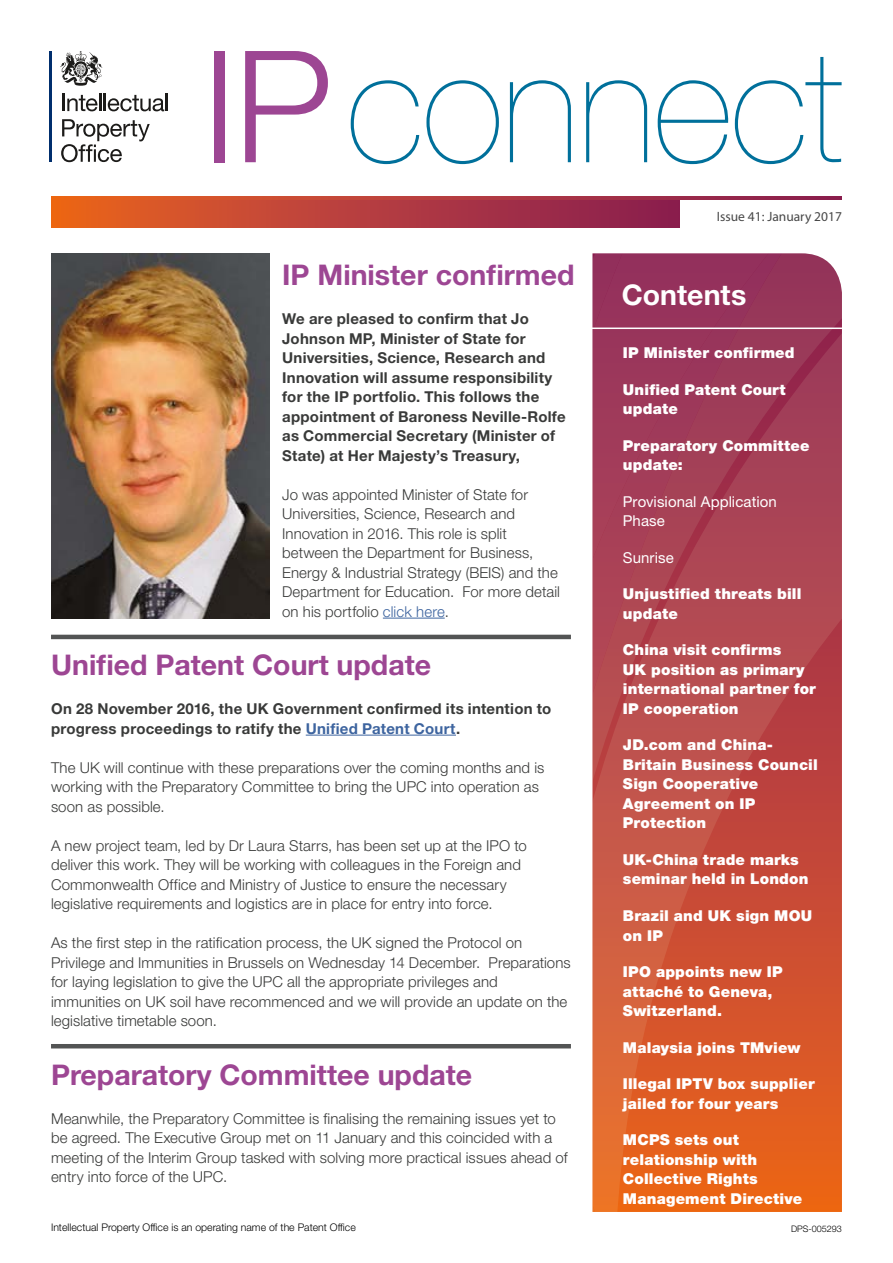
<style>
.page{position:relative;width:893px;height:1263px;background:#fff}
.page>*{position:absolute;margin:0;border:0;box-sizing:border-box;transform-origin:0 0}
.Heading_2{font:700 28.5px "Helvetica Neue LT Std";color:#9d4693}
.Content_Headings{font:700 28.5px "Helvetica Neue LT Std";color:#fff}
.Bullets{font:300 15px/19.5px "Helvetica Neue LT Std";letter-spacing:.005em;color:#393a39}
.Contents_Heading{font:900 15px/19.5px "Helvetica Neue LT Std";letter-spacing:.01em;color:#fff}
.Body{font:700 15px/19.5px "Helvetica Neue LT Std";letter-spacing:.015em;color:#393a39}
.Contents_Heading-2{font:15px/19.5px "Helvetica Neue LT Std";letter-spacing:.005em;color:#fff}
.t1{font:13.5px "Myriad Pro";color:#474747}
.t2{font:300 10.5px "Helvetica Neue LT Std";color:#000}
.t3{font:300 9px "Helvetica Neue LT Std";color:#000}
.s1{color:#3d649f}
</style>
<div class="page">
<svg style="left:678px;top:253px;width:164px;height:959px;background:#c04b3d"></svg>
<svg style="left:592px;top:253px;width:169px;height:852px;background:#b6494c"></svg>
<svg style="left:592px;top:1058px;width:86px;height:154px;background:#e46625"></svg>
<div style="left:214px;top:51px;width:11px;height:111px;background:#9d4693"></div>
<svg style="left:245px;top:51px;width:83px;height:111px"></svg>
<svg style="left:351px;top:80px;width:68px;height:84px"></svg>
<svg style="left:426px;top:80px;width:73px;height:84px"></svg>
<svg style="left:510px;top:80px;width:61px;height:82px"></svg>
<svg style="left:586px;top:80px;width:61px;height:82px"></svg>
<svg style="left:658px;top:80px;width:71px;height:84px"></svg>
<svg style="left:735px;top:57px;width:107px;height:107px"></svg>
<div style="left:51px;top:198px;width:629px;height:29px;background:linear-gradient(to right,#ea6320,#861b55)"></div>
<svg style="left:51px;top:197px;width:791px;height:2px;background:#b73f3a"></svg>
<hr style="left:592px;top:328px;width:250px;height:1px;background:#fff">
<hr style="left:383px;top:618px;width:62px;height:1px;background:#3d649f">
<hr style="left:51px;top:635px;width:520px;height:4px;background:#535454">
<img style="left:51px;top:253px;width:218px;height:366px">
<hr style="left:50px;top:51px;width:2px;height:111px;background:#002e6d">
<svg style="left:62px;top:94px;width:106px;height:17px"></svg>
<svg style="left:61px;top:119px;width:89px;height:43px"></svg>
<svg style="left:60px;top:51px;width:43px;height:35px"></svg>
<hr style="left:306px;top:735px;width:150px;height:1px;background:#3d649f">
<hr style="left:51px;top:1044px;width:520px;height:4px;background:#535454">
<p class="Heading_2" style="left:282px;top:257px;width:294px">IP Minister confirmed</p>
<p class="Body" style="left:282px;top:309px;width:285px">We are pleased to confirm that Jo Johnson MP, Minister of State for Universities, Science, Research and Innovation will assume responsibility for the IP portfolio. This follows the appointment of Baroness Neville-Rolfe as Commercial Secretary (Minister of State) at Her Majesty’s Treasury,</p>
<p class="Bullets" style="left:282px;top:484px;width:279px">Jo was appointed Minister of State for Universities, Science, Research and Innovation in 2016. This role is split between the Department for Business, Energy &amp; Industrial Strategy (BEIS) and the Department for Education. For more detail on his portfolio <span class="s1">click here</span>.</p>
<p class="Heading_2" style="left:51px;top:647px;width:382px">Unified Patent Court update</p>
<p class="Body" style="left:51px;top:699px;width:502px">On 28 November 2016, the UK Government confirmed its intention to progress proceedings to ratify the <span class="s1">Unified Patent Court</span>.</p>
<p class="Bullets" style="left:51px;top:757px;width:495px">The UK will continue with these preparations over the coming months and is working with the Preparatory Committee to bring the UPC into operation as soon as possible.</p>
<p class="Bullets" style="left:51px;top:835px;width:477px">A new project team, led by Dr Laura Starrs, has been set up at the IPO to deliver this work. They will be working with colleagues in the Foreign and Commonwealth Office and Ministry of Justice to ensure the necessary legislative requirements and logistics are in place for entry into force.</p>
<p class="Bullets" style="left:51px;top:933px;width:521px">As the first step in the ratification process, the UK signed the Protocol on Privilege and Immunities in Brussels on Wednesday 14 December. Preparations for laying legislation to give the UPC all the appropriate privileges and immunities on UK soil have recommenced and we will provide an update on the legislative timetable soon.</p>
<p class="Heading_2" style="left:51px;top:1057px;width:423px">Preparatory Committee update</p>
<p class="Bullets" style="left:51px;top:1108px;width:518px">Meanwhile, the Preparatory Committee is finalising the remaining issues yet to be agreed. The Executive Group met on 11 January and this coincided with a meeting of the Interim Group tasked with solving more practical issues ahead of entry into force of the UPC.</p>
<p class="t1" style="left:717px;top:208px;width:127px">Issue 41: January 2017</p>
<p class="Content_Headings" style="left:622px;top:277px;width:126px">Contents</p>
<p class="Contents_Heading" style="left:623px;top:343px;width:173px">IP Minister confirmed</p>
<p class="Contents_Heading" style="left:623px;top:380px;width:164px">Unified Patent Court update</p>
<p class="Contents_Heading" style="left:623px;top:436px;width:188px">Preparatory Committee update:</p>
<p class="Contents_Heading-2" style="left:623px;top:492px;width:155px">Provisional Application<br>Phase</p>
<p class="Contents_Heading-2" style="left:623px;top:548px;width:52px">Sunrise</p>
<p class="Contents_Heading" style="left:623px;top:584px;width:180px">Unjustified threats bill update</p>
<p class="Contents_Heading" style="left:623px;top:640px;width:194px">China visit confirms<br>UK position as primary international partner for<br>IP cooperation</p>
<p class="Contents_Heading" style="left:623px;top:735px;width:196px">JD.com and China-<br>Britain Business Council<br>Sign Cooperative<br>Agreement on IP<br>Protection</p>
<p class="Contents_Heading" style="left:623px;top:850px;width:187px">UK-China trade marks seminar held in London</p>
<p class="Contents_Heading" style="left:623px;top:906px;width:191px">Brazil and UK sign MOU on IP</p>
<p class="Contents_Heading" style="left:623px;top:962px;width:161px">IPO appoints new IP attaché to Geneva,<br>Switzerland.</p>
<p class="Contents_Heading" style="left:623px;top:1037px;width:179px">Malaysia joins TMview</p>
<p class="Contents_Heading" style="left:623px;top:1074px;width:193px">Illegal IPTV box supplier jailed for four years</p>
<p class="Contents_Heading" style="left:623px;top:1130px;width:181px">MCPS sets out relationship with<br>Collective Rights<br>Management Directive</p>
<p class="t2" style="left:51px;top:1221px;width:306px">Intellectual Property Office is an operating name of the Patent Office</p>
<p class="t3" style="left:791px;top:1223px;width:52px">DPS-005293</p>
</div>
